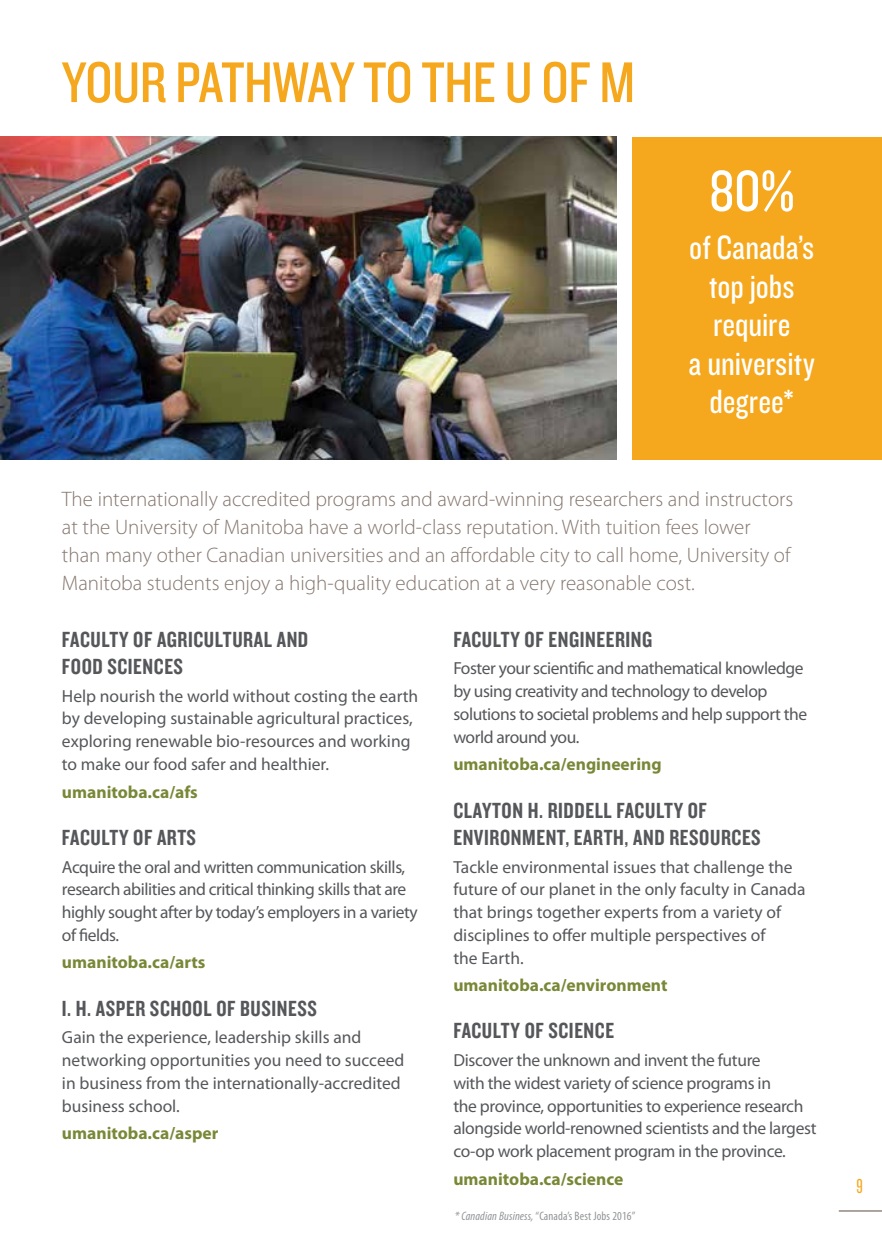
<style>
.page{position:relative;width:882px;height:1260px;background:#fff}
.page>*{position:absolute;margin:0;border:0;box-sizing:border-box;transform-origin:0 0}
.t1{font:59.5px "Knockout HTF29 Junior Liteweight";letter-spacing:-.01em;color:#f5a81d}
.t2{font:59.5px "Knockout HTF29 Junior Liteweight";color:#fff}
.t3{font:35px/38.5px "Knockout HTF29 Junior Liteweight";color:#fff;text-align:center}
.t4{font:22.75px/27.3px "Knockout HTF49 Liteweight";letter-spacing:.025em;color:#55575a}
.t5{font:300 21px/28px "Myriad Pro";color:#85766e}
.t6{font:21px "Knockout HTF27 Junior Bantamwt";color:#f5a81d}
.t7{font:17.5px/22.8px "Myriad Pro";letter-spacing:-.015em;color:#55575a}
.t8{font:700 17.5px "Myriad Pro";color:#788837}
.t9{font:condensed 12.25px "Myriad Pro";letter-spacing:.01em;color:#939598}
.s1{font-style:italic}
</style>
<div class="page">
<img style="left:0;top:137px;width:617px;height:322px">
<div style="left:632px;top:137px;width:250px;height:322px;background:#f5a81d"></div>
<hr style="left:839px;top:1210px;width:43px;height:2px;background:#85766e">
<h1 class="t1" style="left:62px;top:52px;width:575px">YOUR PATHWAY TO THE U OF M</h1>
<h1 class="t2" style="left:709px;top:161px;width:87px">80%</h1>
<h2 class="t3" style="left:689px;top:229px;width:128px">of Canada’s top jobs require<br>a university degree*</h2>
<p class="t5" style="left:62px;top:484px;width:733px">The internationally accredited programs and award-winning researchers and instructors at the University of Manitoba have a world-class reputation. With tuition fees lower than many other Canadian universities and an affordable city to call home, University of Manitoba students enjoy a high-quality education at a very reasonable cost.</p>
<h3 class="t4" style="left:62px;top:626px;width:248px">FACULTY OF AGRICULTURAL AND<br>FOOD SCIENCES</h3>
<p class="t7" style="left:62px;top:684px;width:358px">Help nourish the world without costing the earth by developing sustainable agricultural practices, exploring renewable bio-resources and working to make our food safer and healthier.</p>
<p class="t8" style="left:62px;top:780px;width:137px">umanitoba.ca/afs</p>
<h3 class="t4" style="left:62px;top:824px;width:136px">FACULTY OF ARTS</h3>
<p class="t7" style="left:62px;top:855px;width:357px">Acquire the oral and written communication skills, research abilities and critical thinking skills that are highly sought after by today’s employers in a variety of fields.</p>
<p class="t8" style="left:62px;top:951px;width:145px">umanitoba.ca/arts</p>
<h3 class="t4" style="left:62px;top:995px;width:257px">I. H. ASPER SCHOOL OF BUSINESS</h3>
<p class="t7" style="left:62px;top:1026px;width:344px">Gain the experience, leadership skills and networking opportunities you need to succeed in business from the internationally-accredited business school.</p>
<p class="t8" style="left:62px;top:1122px;width:158px">umanitoba.ca/asper</p>
<h3 class="t4" style="left:453px;top:626px;width:201px">FACULTY OF ENGINEERING</h3>
<p class="t7" style="left:453px;top:657px;width:355px">Foster your scientific and mathematical knowledge by using creativity and technology to develop solutions to societal problems and help support the world around you.</p>
<p class="t8" style="left:453px;top:753px;width:210px">umanitoba.ca/engineering</p>
<h3 class="t4" style="left:453px;top:797px;width:309px">CLAYTON H. RIDDELL FACULTY OF<br>ENVIRONMENT, EARTH, AND RESOURCES</h3>
<p class="t7" style="left:453px;top:855px;width:354px">Tackle environmental issues that challenge the future of our planet in the only faculty in Canada that brings together experts from a variety of disciplines to offer multiple perspectives of<br>the Earth.</p>
<p class="t8" style="left:453px;top:974px;width:216px">umanitoba.ca/environment</p>
<h3 class="t4" style="left:453px;top:1018px;width:162px">FACULTY OF SCIENCE</h3>
<p class="t7" style="left:453px;top:1049px;width:365px">Discover the unknown and invent the future<br>with the widest variety of science programs in<br>the province, opportunities to experience research alongside world-renowned scientists and the largest co-op work placement program in the province.</p>
<p class="t8" style="left:453px;top:1167px;width:171px">umanitoba.ca/science</p>
<p class="t9" style="left:455px;top:1208px;width:182px"><span class="s1">* Canadian Business,</span> “Canada’s Best Jobs 2016”</p>
<p class="t6" style="left:857px;top:1176px;width:8px">9</p>
</div>
